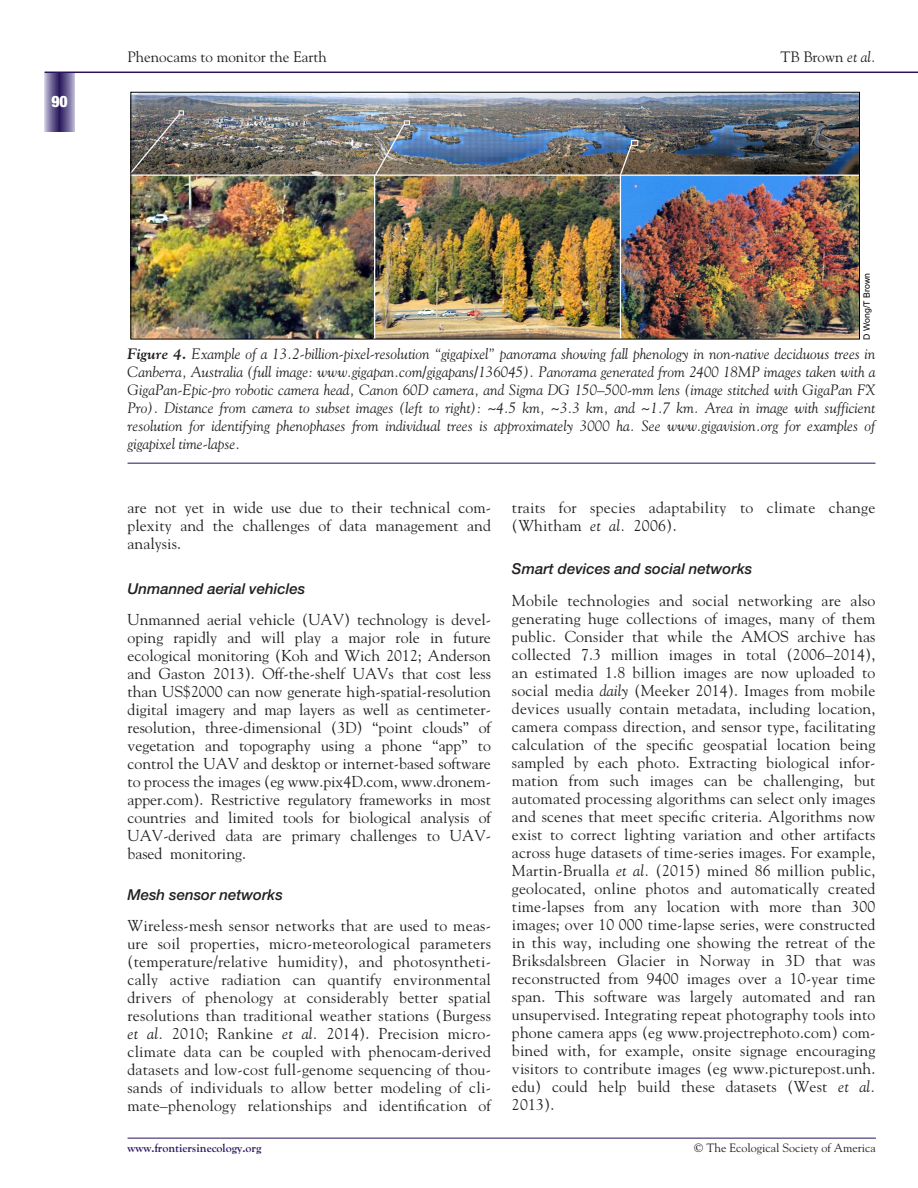
<style>
.page{position:relative;width:918px;height:1188px;background:#fff}
.page>*{position:absolute;margin:0;border:0;box-sizing:border-box;transform-origin:0 0}
.t1{font:15.75px/18px "Goudy";letter-spacing:.01em;color:#231f20;text-align:justify}
.t2{font:900 condensed 15.75px "Helvetica Neue";color:#fff}
.t3{font:italic 15px/18px "Goudy";color:#231f20;text-align:justify}
.t4{font:italic 500 15px "Helvetica Neue";color:#231f20}
.t5{font:15px "Goudy";color:#231f20}
.t6{font:12px "Goudy";color:#231f20}
.t7{font:700 12px "Goudy";color:#29135d}
.t8{font:8.7px "Arial";color:#000}
.s1{font-style:italic}
.s2{font-weight:700}
</style>
<div class="page">
<svg style="left:45px;top:73px;width:29px;height:59px"></svg>
<hr style="left:45px;top:72px;width:873px;height:1px;background:#29135d">
<hr style="left:128px;top:1138px;width:748px;height:1px;background:#29135d">
<hr style="left:128px;top:463px;width:747px;height:1px;background:#29135d">
<img style="left:132px;top:94px;width:726px;height:243px">
<div style="left:130px;top:92px;width:730px;height:247px;border:1px solid #000"></div>
<p class="t2" style="left:51px;top:96px;width:18px">90</p>
<p class="t5" style="left:128px;top:50px;width:201px">Phenocams to monitor the Earth</p>
<p class="t5" style="left:780px;top:50px;width:97px">TB Brown <span class="s1">et al.</span></p>
<p class="t8" style="left:862px;top:340px;width:68px;rotate:-90deg">D Wong/T Brown</p>
<p class="t3" style="left:128px;top:346px;width:749px"><span class="s2">Figure 4 .</span> Example of a 13.2- billion- pixel- resolution “gigapixel” panorama showing fall phenology in non- native deciduous trees in Canberra, Australia (full image: www.gigapan.com/gigapans/136045 ). Panorama generated from 2400 18 MP images taken with a GigaPan- Epic- pro robotic camera head, Canon 60D camera, and Sigma DG 150–500- mm lens (image stitched with GigaPan FX Pro). Distance from camera to subset images (left to right): ~4.5 km, ~3.3 km, and ~1.7 km. Area in image with sufficient resolution for identifying phenophases from individual trees is approximately 3000 ha. See www.gigavision.org for examples of gigapixel time- lapse.</p>
<p class="t1" style="left:127px;top:499px;width:365px">are not yet in wide use due to their technical com&shy;plexity and the challenges of data management and analysis.</p>
<p class="t4" style="left:127px;top:583px;width:179px">Unmanned aerial vehicles</p>
<p class="t1" style="left:127px;top:612px;width:365px">Unmanned aerial vehicle (UAV) technology is devel&shy;oping rapidly and will play a major role in future ecological monitoring (Koh and Wich 2012 ; Anderson and Gaston 2013 ). Off- the- shelf UAVs that cost less than US$2000 can now generate high- spatial- resolution digital imagery and map layers as well as centimeter&shy;resolution, three- dimensional (3D) “point clouds” of vegetation and topography using a phone “app” to control the UAV and desktop or internet- based software to process the images (eg www.pix4D.com , www.dronem&shy;apper.com ). Restrictive regulatory frameworks in most countries and limited tools for biological analysis of UAV- derived data are primary challenges to UAV&shy;based monitoring.</p>
<p class="t4" style="left:127px;top:889px;width:157px">Mesh sensor networks</p>
<p class="t1" style="left:127px;top:918px;width:365px">Wireless- mesh sensor networks that are used to meas&shy;ure soil properties, micro- meteorological parameters (temperature/relative humidity), and photosyntheti&shy;cally active radiation can quantify environmental drivers of phenology at considerably better spatial resolutions than traditional weather stations (Burgess <span class="s1">et al.</span> 2010 ; Rankine <span class="s1">et al.</span> 2014 ). Precision micro&shy;climate data can be coupled with phenocam- derived datasets and low- cost full- genome sequencing of thou&shy;sands of individuals to allow better modeling of cli&shy;mate–phenology relationships and identification of</p>
<p class="t1" style="left:512px;top:499px;width:365px">traits for species adaptability to climate change (Whitham <span class="s1">et al.</span> 2006 ).</p>
<p class="t4" style="left:512px;top:563px;width:242px">Smart devices and social networks</p>
<p class="t1" style="left:512px;top:592px;width:365px">Mobile technologies and social networking are also generating huge collections of images, many of them public. Consider that while the AMOS archive has collected 7.3 million images in total (2006–2014), an estimated 1.8 billion images are now uploaded to social media <span class="s1">daily</span> (Meeker 2014 ). Images from mobile devices usually contain metadata, including location, camera compass direction, and sensor type, facilitating calculation of the specific geospatial location being sampled by each photo. Extracting biological infor&shy;mation from such images can be challenging, but automated processing algorithms can select only images and scenes that meet specific criteria. Algorithms now exist to correct lighting variation and other artifacts across huge datasets of time- series images. For example, Martin- Brualla <span class="s1">et al.</span> ( 2015 ) mined 86 million public, geolocated, online photos and automatically created time- lapses from any location with more than 300 images; over 10 000 time- lapse series, were constructed in this way, including one showing the retreat of the Briksdalsbreen Glacier in Norway in 3D that was reconstructed from 9400 images over a 10- year time span. This software was largely automated and ran unsupervised. Integrating repeat photography tools into phone camera apps (eg www.projectrephoto.com ) com&shy;bined with, for example, onsite signage encouraging visitors to contribute images (eg www.picturepost.unh. edu ) could help build these datasets (West <span class="s1">et al.<br></span>2013 ).</p>
<p class="t7" style="left:128px;top:1143px;width:135px">www.frontiersinecology.org</p>
<p class="t6" style="left:694px;top:1143px;width:183px">© The Ecological Society of America</p>
</div>
